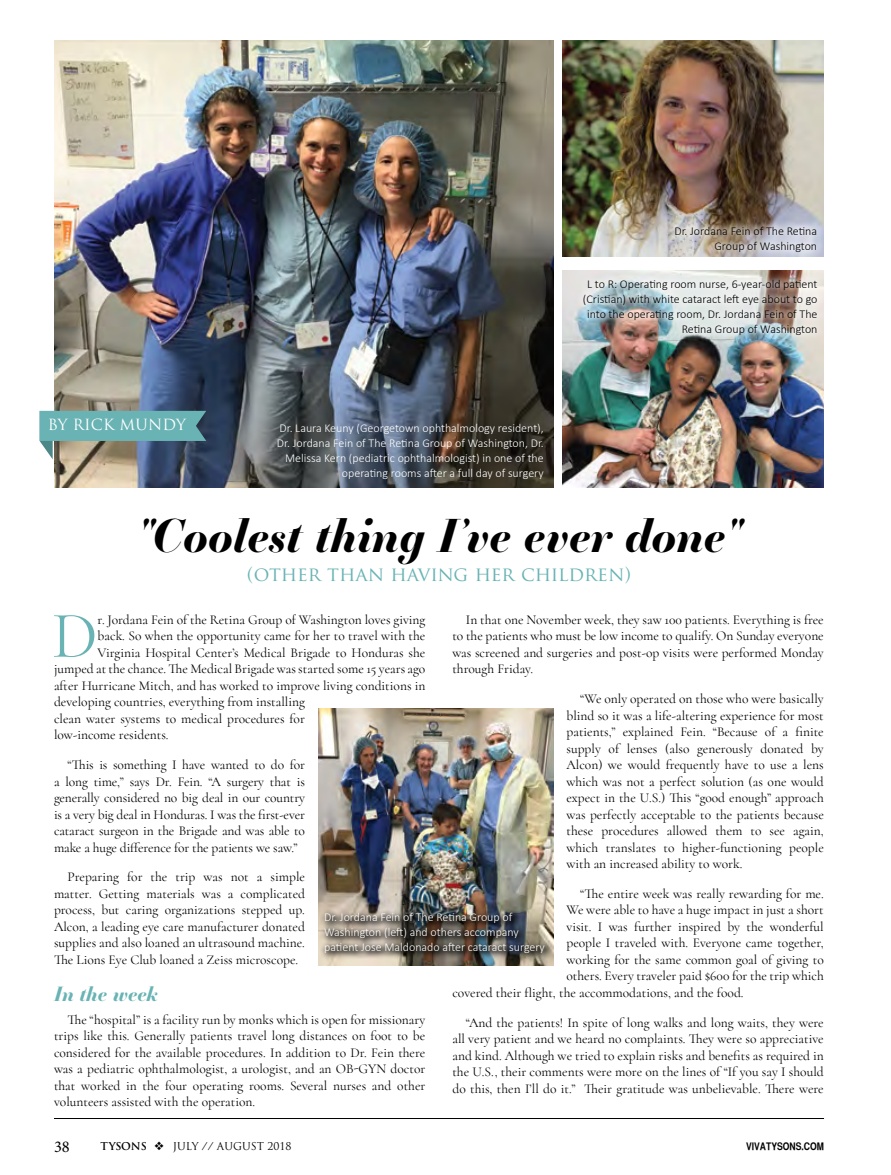
<style>
.page{position:relative;width:891px;height:1175px;background:#fff}
.page>*{position:absolute;margin:0;border:0;box-sizing:border-box;transform-origin:0 0}
.Body_Copy_Cormorant{font:66.3px "Cormorant";color:#69b3b4}
.Body_Copy_Cormorant-2{font:italic 700 45px "Essonnes Headline";color:#000}
.Body_Copy_Cormorant-3{font:19.5px "Trajan Pro";color:#69b3b4}
.Body_Copy_Cormorant-4{font:italic 700 19.5px "Essonnes Headline";color:#69b3b4}
.t1{font:16.5px "Minion Pro";color:#000}
.t2{font:15px "Trajan Pro";letter-spacing:.01em;color:#fff}
.Body_Copy_Cormorant-5{font:13.5px/16.5px "Cormorant";color:#000;text-align:justify}
.t3{font:300 12px/15px "Calibri";color:#fff}
.t4{font:300 12px/15px "Calibri";color:#000;text-align:right}
.t5{font:10.5px "Trajan Pro";color:#000}
.t6{font:10.5px "Helvetica CY Bold";color:#000}
.s1{font-weight:700}
</style>
<div class="page">
<hr style="left:54px;top:1118px;width:770px;height:1px;background:#000">
<img style="left:54px;top:40px;width:499px;height:447px">
<img style="left:563px;top:40px;width:261px;height:216px">
<img style="left:563px;top:271px;width:261px;height:216px">
<img style="left:318px;top:708px;width:235px;height:257px">
<svg style="left:40px;top:411px;width:166px;height:48px"></svg>
<div style="left:320px;top:909px;width:234px;height:53px;background:#000;opacity:.75"></div>
<div style="left:575px;top:271px;width:251px;height:73px;background:#fff;opacity:.75"></div>
<div style="left:666px;top:218px;width:160px;height:42px;background:#fff;opacity:.75"></div>
<p class="t4" style="left:674px;top:223px;width:144px">Dr. Jordana Fein of The Retina<br>Group of Washington</p>
<p class="t2" style="left:48px;top:414px;width:140px">BY RICK MUNDY</p>
<p class="t3" style="left:277px;top:420px;width:268px;text-align:right">Dr. Laura Keuny (Georgetown ophthalmology resident), Dr. Jordana Fein of The Retina Group of Washington, Dr.<br>Melissa Kern (pediatric ophthalmologist) in one of the operating rooms after a full day of surgery</p>
<p class="t4" style="left:583px;top:276px;width:236px">L to R: Operating room nurse, 6-year-old patient (Cristian) with white cataract left eye about to go into the operating room, Dr. Jordana Fein of The Retina Group of Washington</p>
<p class="Body_Copy_Cormorant-2" style="left:137px;top:502px;width:605px">"Coolest thing I’ve ever done"</p>
<p class="Body_Copy_Cormorant-3" style="left:247px;top:562px;width:386px">(other than having her children)</p>
<p class="Body_Copy_Cormorant" style="left:52px;top:595px;width:47px">D</p>
<p class="Body_Copy_Cormorant-5" style="left:98px;top:611px;width:329px">r. Jordana Fein of the Retina Group of Washington loves giving</p>
<p class="Body_Copy_Cormorant-5" style="left:452px;top:611px;width:373px;text-indent:14px">In that one November week, they saw 100 patients. Everything is free to the patients who must be low income to qualify. On Sunday everyone was screened and surgeries and post-op visits were performed Monday through Friday.</p>
<p class="Body_Copy_Cormorant-5" style="left:567px;top:690px;width:259px;text-indent:14px">“We only operated on those who were basically blind so it was a life-altering experience for most patients,” explained Fein. “Because of a finite supply of lenses (also generously donated by Alcon) we would frequently have to use a lens which was not a perfect solution (as one would expect in the U.S.) This “good enough” approach was perfectly acceptable to the patients because these procedures allowed them to see again, which translates to higher-functioning people with an increased ability to work.</p>
<p class="Body_Copy_Cormorant-5" style="left:580px;top:885px;width:245px">“The entire week was really rewarding for me.</p>
<p class="Body_Copy_Cormorant-5" style="left:567px;top:901px;width:259px">We were able to have a huge impact in just a short</p>
<p class="Body_Copy_Cormorant-5" style="left:567px;top:918px;width:259px">visit. I was further inspired by the wonderful</p>
<p class="Body_Copy_Cormorant-5" style="left:567px;top:934px;width:259px">people I traveled with. Everyone came together,</p>
<p class="Body_Copy_Cormorant-5" style="left:567px;top:951px;width:259px">working for the same common goal of giving to</p>
<p class="Body_Copy_Cormorant-5" style="left:567px;top:967px;width:259px">others. Every traveler paid $600 for the trip which</p>
<p class="Body_Copy_Cormorant-5" style="left:452px;top:984px;width:293px">covered their flight, the accommodations, and the food.</p>
<p class="Body_Copy_Cormorant-5" style="left:452px;top:1014px;width:373px;text-indent:14px">“And the patients! In spite of long walks and long waits, they were all very patient and we heard no complaints. They were so appreciative and kind. Although we tried to explain risks and benefits as required in the U.S., their comments were more on the lines of “If you say I should do this, then I’ll do it.” Their gratitude was unbelievable. There were</p>
<p class="Body_Copy_Cormorant-5" style="left:98px;top:627px;width:329px">back. So when the opportunity came for her to travel with the</p>
<p class="Body_Copy_Cormorant-5" style="left:98px;top:644px;width:329px">Virginia Hospital Center’s Medical Brigade to Honduras she</p>
<p class="Body_Copy_Cormorant-5" style="left:54px;top:660px;width:373px">jumped at the chance. The Medical Brigade was started some 15 years ago</p>
<p class="Body_Copy_Cormorant-5" style="left:54px;top:677px;width:373px">after Hurricane Mitch, and has worked to improve living conditions in</p>
<p class="Body_Copy_Cormorant-5" style="left:54px;top:693px;width:252px">developing countries, everything from installing</p>
<p class="Body_Copy_Cormorant-5" style="left:54px;top:710px;width:253px">clean water systems to medical procedures for</p>
<p class="Body_Copy_Cormorant-5" style="left:54px;top:726px;width:116px">low-income residents.</p>
<p class="Body_Copy_Cormorant-5" style="left:54px;top:756px;width:253px;text-indent:14px">“This is something I have wanted to do for a long time,” says Dr. Fein. “A surgery that is generally considered no big deal in our country is a very big deal in Honduras. I was the first-ever cataract surgeon in the Brigade and was able to make a huge difference for the patients we saw.”</p>
<p class="Body_Copy_Cormorant-5" style="left:54px;top:868px;width:253px;text-indent:14px">Preparing for the trip was not a simple matter. Getting materials was a complicated process, but caring organizations stepped up.<br>Alcon, a leading eye care manufacturer donated supplies and also loaned an ultrasound machine.<br>The Lions Eye Club loaned a Zeiss microscope.</p>
<p class="Body_Copy_Cormorant-4" style="left:54px;top:979px;width:105px">In the week</p>
<p class="Body_Copy_Cormorant-5" style="left:54px;top:1011px;width:373px;text-indent:14px">The “hospital” is a facility run by monks which is open for missionary trips like this. Generally patients travel long distances on foot to be considered for the available procedures. In addition to Dr. Fein there was a pediatric ophthalmologist, a urologist, and an OB-GYN doctor that worked in the four operating rooms. Several nurses and other volunteers assisted with the operation.</p>
<p class="t3" style="left:324px;top:909px;width:222px">Dr. Jordana Fein of The Retina Group of<br>Washington (left) and others accompany patient Jose Maldonado after cataract surgery</p>
<p class="t1" style="left:54px;top:1135px;width:17px">38</p>
<p class="t5" style="left:101px;top:1139px;width:192px"><span class="s1">TYSONS</span> ❖ JULY // AUGUST 2018</p>
<p class="t6" style="left:746px;top:1140px;width:79px">VIVATYSONS.COM</p>
</div>
